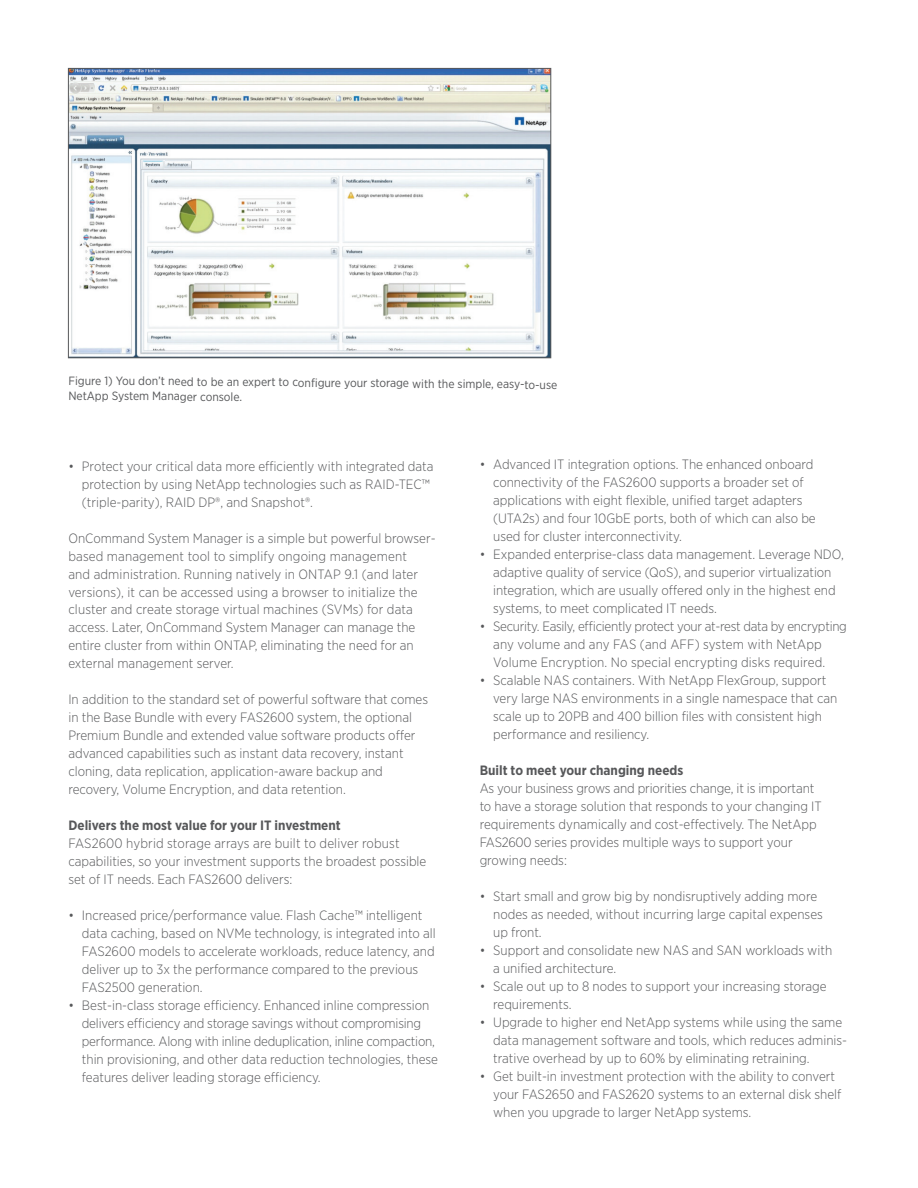
<style>
.page{position:relative;width:918px;height:1188px;background:#fff}
.page>*{position:absolute;margin:0;border:0;box-sizing:border-box;transform-origin:0 0}
.t1{font:300 13.5px/18px "Gotham Narrow";color:#57585a}
.t2{font:700 13.5px "Gotham Narrow";color:#57585a}
.t3{font:12px/13.6px "Gotham Narrow";letter-spacing:-.01em;color:#57585a}
</style>
<div class="page">
<img style="left:70px;top:70px;width:479px;height:286px">
<div style="left:68px;top:68px;width:483px;height:290px;border:1px solid #57585a"></div>
<p class="t3" style="left:68px;top:375px;width:491px">Figure 1) You don’t need to be an expert to configure your storage with the simple, easy-to-use<br>NetApp System Manager console.</p>
<p class="t1" style="left:82px;top:456px;width:353px;text-indent:-14px">• Protect your critical data more efficiently with integrated data protection by using NetApp technologies such as RAID-TEC™ (triple-parity), RAID DP®, and Snapshot®.</p>
<p class="t1" style="left:68px;top:528px;width:369px">OnCommand System Manager is a simple but powerful browser&shy;based management tool to simplify ongoing management<br>and administration. Running natively in ONTAP 9.1 (and later versions), it can be accessed using a browser to initialize the cluster and create storage virtual machines (SVMs) for data access. Later, OnCommand System Manager can manage the entire cluster from within ONTAP, eliminating the need for an external management server.</p>
<p class="t1" style="left:68px;top:690px;width:361px">In addition to the standard set of powerful software that comes in the Base Bundle with every FAS2600 system, the optional Premium Bundle and extended value software products offer advanced capabilities such as instant data recovery, instant cloning, data replication, application-aware backup and recovery, Volume Encryption, and data retention.</p>
<p class="t2" style="left:68px;top:817px;width:274px">Delivers the most value for your IT investment</p>
<p class="t1" style="left:68px;top:834px;width:360px">FAS2600 hybrid storage arrays are built to deliver robust capabilities, so your investment supports the broadest possible set of IT needs. Each FAS2600 delivers:</p>
<p class="t1" style="left:82px;top:906px;width:355px;text-indent:-14px">• Increased price/performance value. Flash Cache™ intelligent data caching, based on NVMe technology, is integrated into all FAS2600 models to accelerate workloads, reduce latency, and deliver up to 3x the performance compared to the previous FAS2500 generation.</p>
<p class="t1" style="left:82px;top:996px;width:358px;text-indent:-14px">• Best-in-class storage efficiency. Enhanced inline compression delivers efficiency and storage savings without compromising performance. Along with inline deduplication, inline compaction, thin provisioning, and other data reduction technologies, these features deliver leading storage efficiency.</p>
<p class="t1" style="left:493px;top:455px;width:324px;text-indent:-14px">• Advanced IT integration options. The enhanced onboard connectivity of the FAS2600 supports a broader set of applications with eight flexible, unified target adapters (UTA2s) and four 10GbE ports, both of which can also be used for cluster interconnectivity.</p>
<p class="t1" style="left:493px;top:545px;width:352px;text-indent:-14px">• Expanded enterprise-class data management. Leverage NDO, adaptive quality of service (QoS), and superior virtualization integration, which are usually offered only in the highest end systems, to meet complicated IT needs.</p>
<p class="t1" style="left:493px;top:617px;width:355px;text-indent:-14px">• Security. Easily, efficiently protect your at-rest data by encrypting any volume and any FAS (and AFF) system with NetApp<br>Volume Encryption. No special encrypting disks required.</p>
<p class="t1" style="left:493px;top:671px;width:346px;text-indent:-14px">• Scalable NAS containers. With NetApp FlexGroup, support very large NAS environments in a single namespace that can scale up to 20PB and 400 billion files with consistent high performance and resiliency.</p>
<p class="t2" style="left:480px;top:761px;width:205px">Built to meet your changing needs</p>
<p class="t1" style="left:480px;top:779px;width:344px">As your business grows and priorities change, it is important to have a storage solution that responds to your changing IT requirements dynamically and cost-effectively. The NetApp FAS2600 series provides multiple ways to support your growing needs:</p>
<p class="t1" style="left:493px;top:887px;width:331px;text-indent:-14px">• Start small and grow big by nondisruptively adding more nodes as needed, without incurring large capital expenses up front.</p>
<p class="t1" style="left:493px;top:941px;width:341px;text-indent:-14px">• Support and consolidate new NAS and SAN workloads with a unified architecture.</p>
<p class="t1" style="left:493px;top:977px;width:335px;text-indent:-14px">• Scale out up to 8 nodes to support your increasing storage requirements.</p>
<p class="t1" style="left:493px;top:1013px;width:355px;text-indent:-14px">• Upgrade to higher end NetApp systems while using the same data management software and tools, which reduces adminis&shy;trative overhead by up to 60% by eliminating retraining.</p>
<p class="t1" style="left:493px;top:1067px;width:350px;text-indent:-14px">• Get built-in investment protection with the ability to convert your FAS2650 and FAS2620 systems to an external disk shelf when you upgrade to larger NetApp systems.</p>
</div>
